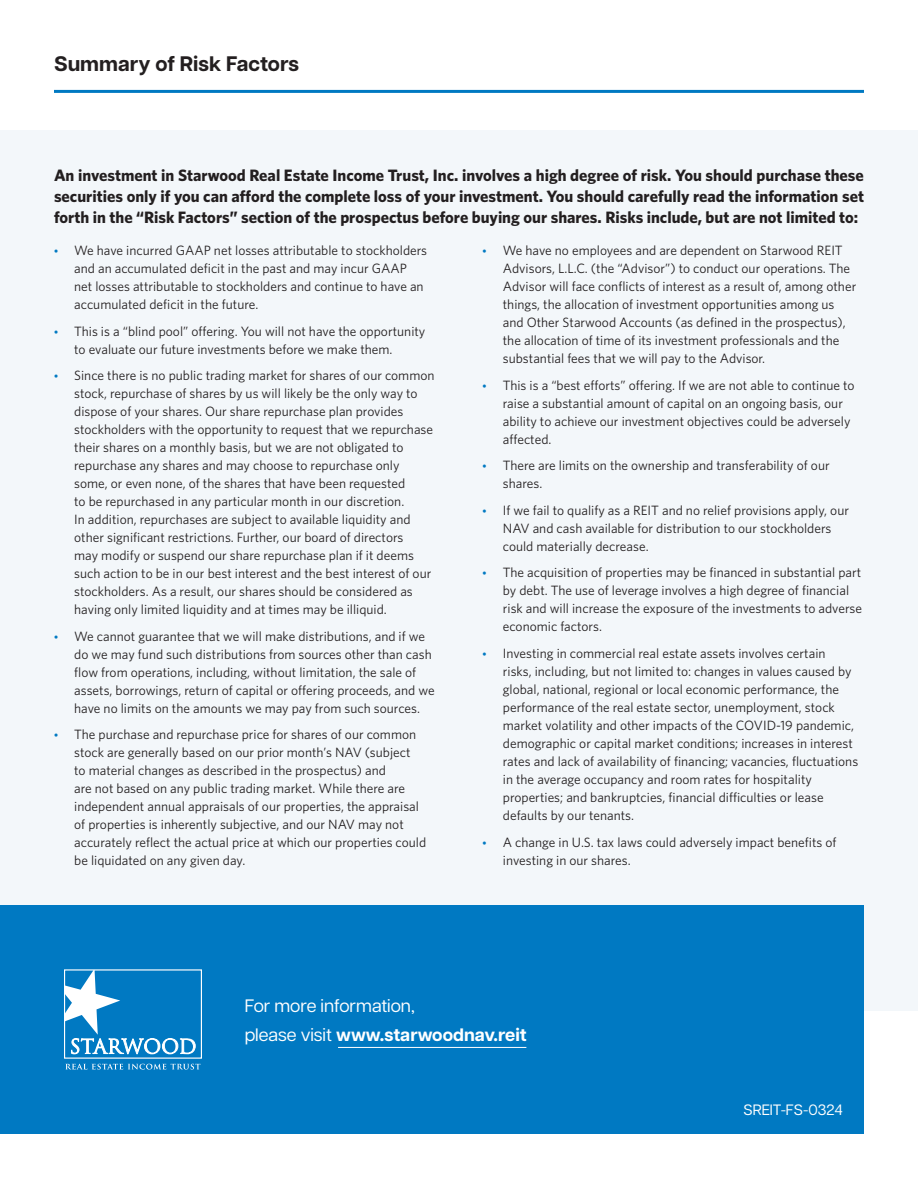
<style>
.page{position:relative;width:918px;height:1188px;background:#fff}
.page>*{position:absolute;margin:0;border:0;box-sizing:border-box;transform-origin:0 0}
.H11{font:700 21px "Articulat CF";color:#231f20}
.t1{font:18px/28.5px "Articulat CF";color:#fff}
.t2{font:700 16.5px/21px "Whitney";color:#231f20;text-align:justify}
.t3{font:15px "Articulat CF";color:#fff}
.t4{font:13.5px/18px "Whitney";color:#231f20}
.s1{font-family:"Myriad Pro";font-size:15px;color:#0079c2}
.s2{font-weight:700}
</style>
<div class="page">
<div style="left:0;top:130px;width:918px;height:881px;background:#f3f7fa"></div>
<hr style="left:54px;top:90px;width:810px;height:3px;background:#0079c2">
<div style="left:0;top:905px;width:864px;height:229px;background:#0079c2"></div>
<svg style="left:64px;top:969px;width:138px;height:101px"></svg>
<hr style="left:338px;top:1047px;width:188px;height:1px;background:#fff">
<p class="H11" style="left:54px;top:48px;width:247px">Summary of Risk Factors</p>
<p class="t2" style="left:54px;top:164px;width:812px">An investment in Starwood Real Estate Income Trust, Inc. involves a high degree of risk. You should purchase these securities only if you can afford the complete loss of your investment. You should carefully read the information set forth in the “Risk Factors” section of the prospectus before buying our shares. Risks include, but are not limited to:</p>
<p class="t4" style="left:74px;top:241px;width:354px;text-indent:-20px"><span class="s1">•</span> We have incurred GAAP net losses attributable to stockholders and an accumulated deficit in the past and may incur GAAP net losses attributable to stockholders and continue to have an accumulated deficit in the future.</p>
<p class="t4" style="left:74px;top:322px;width:353px;text-indent:-20px"><span class="s1">•</span> This is a “blind pool” offering. You will not have the opportunity to evaluate our future investments before we make them.</p>
<p class="t4" style="left:74px;top:366px;width:362px;text-indent:-20px"><span class="s1">•</span> Since there is no public trading market for shares of our common stock, repurchase of shares by us will likely be the only way to dispose of your shares. Our share repurchase plan provides stockholders with the opportunity to request that we repurchase their shares on a monthly basis, but we are not obligated to repurchase any shares and may choose to repurchase only some, or even none, of the shares that have been requested<br>to be repurchased in any particular month in our discretion.<br>In addition, repurchases are subject to available liquidity and other significant restrictions. Further, our board of directors<br>may modify or suspend our share repurchase plan if it deems such action to be in our best interest and the best interest of our stockholders. As a result, our shares should be considered as having only limited liquidity and at times may be illiquid.</p>
<p class="t4" style="left:74px;top:627px;width:362px;text-indent:-20px"><span class="s1">•</span> We cannot guarantee that we will make distributions, and if we do we may fund such distributions from sources other than cash flow from operations, including, without limitation, the sale of assets, borrowings, return of capital or offering proceeds, and we have no limits on the amounts we may pay from such sources.</p>
<p class="t4" style="left:74px;top:725px;width:354px;text-indent:-20px"><span class="s1">•</span> The purchase and repurchase price for shares of our common stock are generally based on our prior month’s NAV (subject<br>to material changes as described in the prospectus) and<br>are not based on any public trading market. While there are independent annual appraisals of our properties, the appraisal of properties is inherently subjective, and our NAV may not accurately reflect the actual price at which our properties could be liquidated on any given day.</p>
<p class="t4" style="left:503px;top:241px;width:355px;text-indent:-20px"><span class="s1">•</span> We have no employees and are dependent on Starwood REIT Advisors, L.L.C. (the “Advisor”) to conduct our operations. The Advisor will face conflicts of interest as a result of, among other things, the allocation of investment opportunities among us and Other Starwood Accounts (as defined in the prospectus), the allocation of time of its investment professionals and the substantial fees that we will pay to the Advisor.</p>
<p class="t4" style="left:503px;top:376px;width:353px;text-indent:-20px"><span class="s1">•</span> This is a “best efforts” offering. If we are not able to continue to raise a substantial amount of capital on an ongoing basis, our ability to achieve our investment objectives could be adversely affected.</p>
<p class="t4" style="left:503px;top:456px;width:328px;text-indent:-20px"><span class="s1">•</span> There are limits on the ownership and transferability of our shares.</p>
<p class="t4" style="left:503px;top:501px;width:348px;text-indent:-20px"><span class="s1">•</span> If we fail to qualify as a REIT and no relief provisions apply, our<br>NAV and cash available for distribution to our stockholders could materially decrease.</p>
<p class="t4" style="left:503px;top:563px;width:361px;text-indent:-20px"><span class="s1">•</span> The acquisition of properties may be financed in substantial part by debt. The use of leverage involves a high degree of financial risk and will increase the exposure of the investments to adverse economic factors.</p>
<p class="t4" style="left:503px;top:644px;width:357px;text-indent:-20px"><span class="s1">•</span> Investing in commercial real estate assets involves certain<br>risks, including, but not limited to: changes in values caused by global, national, regional or local economic performance, the performance of the real estate sector, unemployment, stock market volatility and other impacts of the COVID-19 pandemic, demographic or capital market conditions; increases in interest rates and lack of availability of financing; vacancies, fluctuations in the average occupancy and room rates for hospitality properties; and bankruptcies, financial difficulties or lease defaults by our tenants.</p>
<p class="t4" style="left:503px;top:833px;width:335px;text-indent:-20px"><span class="s1">•</span> A change in U.S. tax laws could adversely impact benefits of investing in our shares.</p>
<h1 class="t1" style="left:245px;top:991px;width:284px">For more information,<br>please visit <span class="s2">www.starwoodnav.reit</span></h1>
<h1 class="t3" style="left:744px;top:1099px;width:101px">SREIT-FS-0324</h1>
</div>
